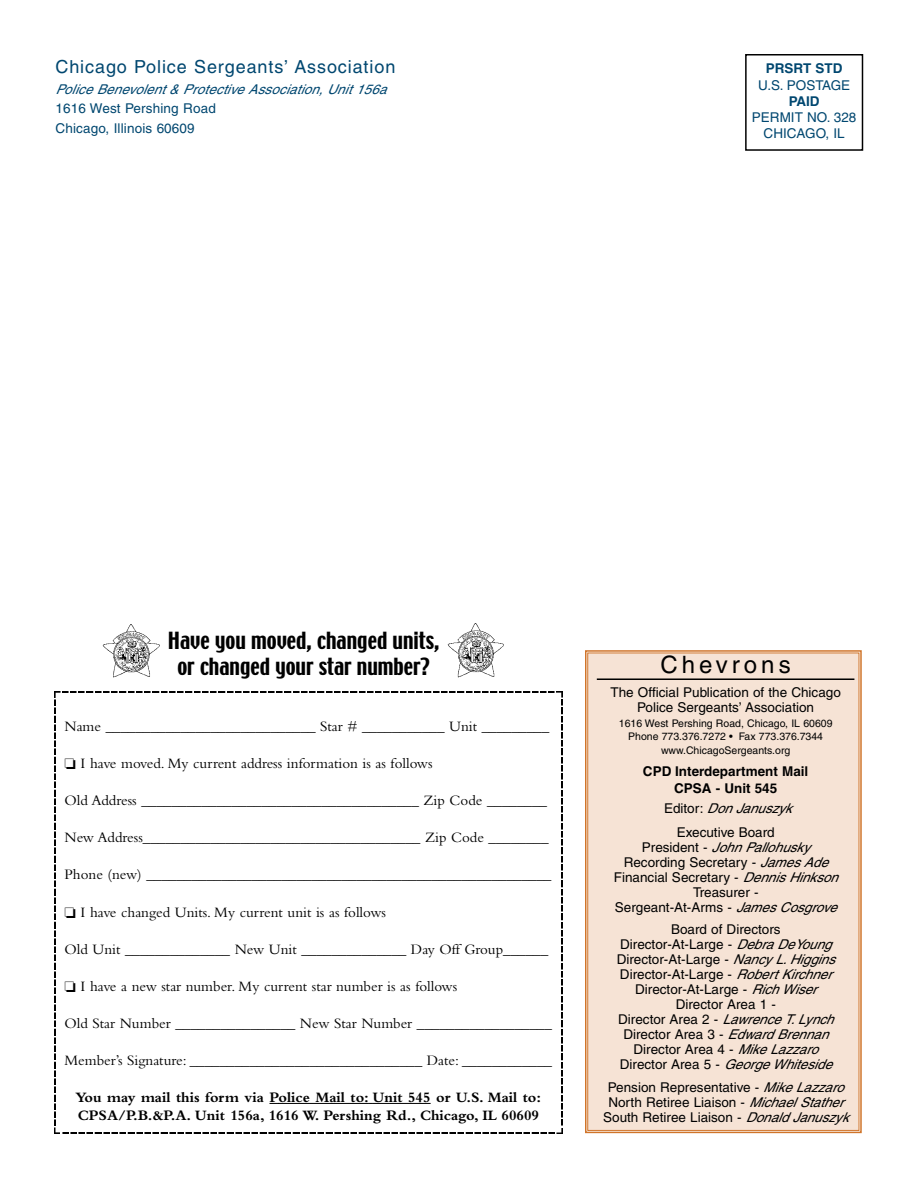
<style>
.page{position:relative;width:918px;height:1188px;background:#fff}
.page>*{position:absolute;margin:0;border:0;box-sizing:border-box;transform-origin:0 0}
.t1{font:24px "Helvetica";letter-spacing:.165em;color:#000}
.t2{font:21px/25.5px "Techno";color:#000;text-align:center}
.t3{font:18px "Helvetica";letter-spacing:.05em;color:#004770}
.t4{font:15px "Bembo";color:#000}
.t5{font:700 15px/18px "Bembo";color:#000}
.t6{font:13.5px/15px "Helvetica";color:#000;text-align:center}
.t7{font:13.5px/16.2px "Helvetica";letter-spacing:.01em;color:#004770;text-align:center}
.t8{font:italic 13.5px "Helvetica";letter-spacing:.01em;color:#004770}
.t9{font:700 13.5px/16.5px "Helvetica";color:#000;text-align:center}
.t10{font:700 13.5px "Helvetica";color:#004770}
.t11{font:10.5px/13.5px "Helvetica";color:#000;text-align:center}
.s1{font-style:italic}
</style>
<div class="page">
<div style="left:588px;top:653px;width:271px;height:477px;background:#f6e3d5"></div>
<div style="left:585px;top:650px;width:277px;height:483px;border:2px solid #d0752b"></div>
<div style="left:587px;top:653px;width:272px;height:478px;border:1px solid #d0752b"></div>
<div style="left:745px;top:54px;width:118px;height:97px;border:2px solid #000"></div>
<hr style="left:597px;top:678px;width:257px;height:2px;background:#000">
<svg style="left:54px;top:691px;width:509px;height:443px"></svg>
<img style="left:447px;top:624px;width:57px;height:53px">
<img style="left:103px;top:624px;width:56px;height:54px">
<h3 class="t3" style="left:56px;top:60px;width:341px">Chicago Police Sergeants’ Association</h3>
<p class="t8" style="left:56px;top:84px;width:335px">Police Benevolent &amp; Protective Association, Unit 156a</p>
<p class="t7" style="left:56px;top:100px;width:162px;line-height:19.5px;text-align:left">1616 West Pershing Road<br>Chicago, Illinois 60609</p>
<p class="t10" style="left:766px;top:63px;width:78px">PRSRT STD</p>
<p class="t7" style="left:758px;top:78px;width:94px">U.S. POSTAGE</p>
<p class="t10" style="left:789px;top:96px;width:32px">PAID</p>
<p class="t7" style="left:752px;top:110px;width:106px">PERMIT NO. 328<br>CHICAGO, IL</p>
<h2 class="t2" style="left:168px;top:629px;width:273px">Have you moved, changed units, or changed your star number?</h2>
<p class="t4" style="left:64px;top:721px;width:486px">Name ____________________________ Star # ___________ Unit _________</p>
<p class="t4" style="left:64px;top:758px;width:370px">❏ I have moved. My current address information is as follows</p>
<p class="t4" style="left:65px;top:795px;width:484px">Old Address _____________________________________ Zip Code ________</p>
<p class="t4" style="left:65px;top:832px;width:486px">New Address_____________________________________ Zip Code ________</p>
<p class="t4" style="left:65px;top:869px;width:488px">Phone (new) ______________________________________________________</p>
<p class="t4" style="left:64px;top:907px;width:323px">❏ I have changed Units. My current unit is as follows</p>
<p class="t4" style="left:64px;top:944px;width:485px">Old Unit ______________ New Unit ______________ Day Off Group______</p>
<p class="t4" style="left:64px;top:981px;width:394px">❏ I have a new star number. My current star number is as follows</p>
<p class="t4" style="left:64px;top:1018px;width:489px">Old Star Number ________________ New Star Number __________________</p>
<p class="t4" style="left:64px;top:1055px;width:489px">Member’s Signature: _______________________________ Date: ____________</p>
<p class="t5" style="left:76px;top:1090px;width:467px">You may mail this form via Police Mail to: Unit 545 or U.S. Mail to:<br>CPSA/P.B.&amp;P.A. Unit 156a, 1616 W. Pershing Rd., Chicago, IL 60609</p>
<h1 class="t1" style="left:661px;top:656px;width:132px">Chevrons</h1>
<p class="t6" style="left:610px;top:686px;width:232px">The Official Publication of the Chicago<br>Police Sergeants’ Association</p>
<p class="t11" style="left:619px;top:717px;width:215px">1616 West Pershing Road, Chicago, IL 60609<br>Phone 773.376.7272 • Fax 773.376.7344 www.ChicagoSergeants.org</p>
<p class="t9" style="left:643px;top:764px;width:167px">CPD Interdepartment Mail<br>CPSA - Unit 545</p>
<p class="t6" style="left:664px;top:797px;width:129px;line-height:24px">Editor: <span class="s1">Don Januszyk<br></span>Executive Board</p>
<p class="t6" style="left:614px;top:841px;width:225px">President - <span class="s1">John Pallohusky<br></span>Recording Secretary - <span class="s1">James Ade<br></span>Financial Secretary - <span class="s1">Dennis Hinkson<br></span>Treasurer -<br>Sergeant-At-Arms - <span class="s1">James Cosgrove</span></p>
<p class="t6" style="left:617px;top:923px;width:220px">Board of Directors<br>Director-At-Large - <span class="s1">Debra DeYoung<br></span>Director-At-Large - <span class="s1">Nancy L.Higgins<br></span>Director-At-Large - <span class="s1">Robert Kirchner<br></span>Director-At-Large - <span class="s1">Rich Wiser<br></span>Director Area 1 -<br>Director Area 2 - <span class="s1">Lawrence T.Lynch<br></span>Director Area 3 - <span class="s1">Edward Brennan<br></span>Director Area 4 - <span class="s1">Mike Lazzaro<br></span>Director Area 5 - <span class="s1">George Whiteside</span></p>
<p class="t6" style="left:603px;top:1081px;width:247px">Pension Representative - <span class="s1">Mike Lazzaro<br></span>North Retiree Liaison - <span class="s1">Michael Stather<br></span>South Retiree Liaison - <span class="s1">Donald Januszyk</span></p>
</div>
